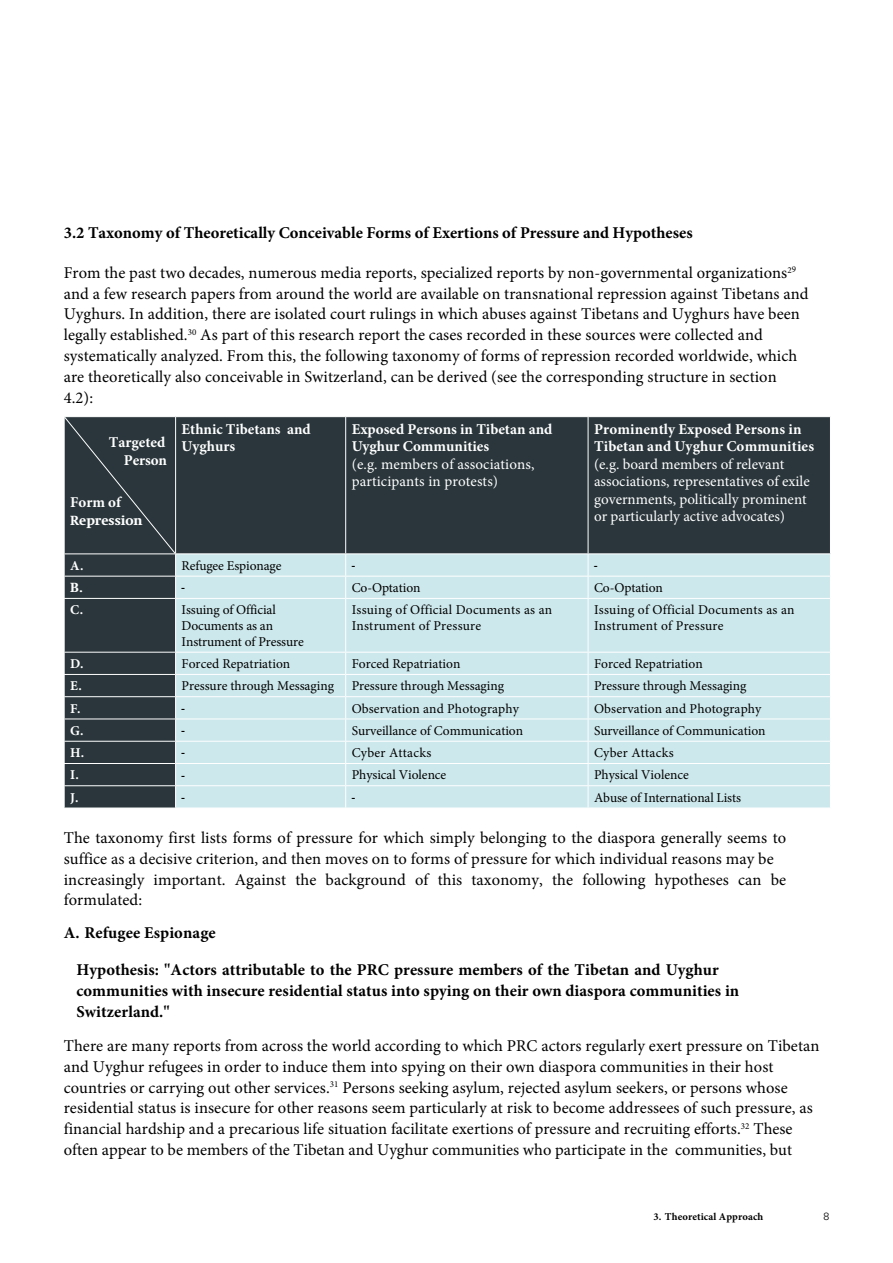
<style>
.page{position:relative;width:893px;height:1263px;background:#fff}
.page>*{position:absolute;margin:0;border:0;box-sizing:border-box;transform-origin:0 0}
.t1{font:16.5px/20.9px "Minion Pro";letter-spacing:.005em;color:#000}
.t2{font:700 16.5px/20.9px "Minion Pro";letter-spacing:.005em;color:#000}
.t3{font:15px/17.5px "Minion Pro";color:#fff}
.t4{font:700 15px/17.5px "Minion Pro";color:#fff}
.t5{font:13.5px/15.8px "Minion Pro";letter-spacing:-.005em;color:#000}
.t6{font:13.5px/15.8px "Minion Pro";letter-spacing:.015em;color:#000}
.t7{font:13.5px "Minion Pro";letter-spacing:.02em;color:#000}
.t8{font:700 13.5px "Minion Pro";color:#fff}
.t9{font:700 13.5px "Swift Neue LT Pro";color:#fff}
.t10{font:13.5px "Swift Neue LT Pro";color:#000}
.t11{font:700 10.5px "Minion Pro";letter-spacing:.01em;color:#000}
.t12{font:300 10.5px "Univers LT Std";color:#000}
</style>
<div class="page">
<div style="left:65px;top:417px;width:765px;height:391px;background:#2a363b"></div>
<div style="left:176px;top:554px;width:654px;height:254px;background:#cde8ec"></div>
<hr style="left:345px;top:417px;width:1px;height:136px;background:#fff">
<hr style="left:588px;top:417px;width:1px;height:136px;background:#fff">
<hr style="left:176px;top:553px;width:170px;height:1px;background:#fff">
<hr style="left:346px;top:553px;width:242px;height:1px;background:#fff">
<hr style="left:588px;top:553px;width:243px;height:1px;background:#fff">
<hr style="left:176px;top:576px;width:170px;height:1px;background:#fff">
<hr style="left:346px;top:576px;width:242px;height:1px;background:#fff">
<svg style="left:345px;top:554px;width:1px;height:44px"></svg>
<hr style="left:588px;top:576px;width:243px;height:1px;background:#fff">
<svg style="left:588px;top:554px;width:1px;height:44px"></svg>
<hr style="left:64px;top:598px;width:112px;height:1px;background:#fff">
<hr style="left:176px;top:598px;width:170px;height:1px;background:#fff">
<hr style="left:175px;top:599px;width:1px;height:53px;background:#fff">
<hr style="left:346px;top:598px;width:242px;height:1px;background:#fff">
<hr style="left:345px;top:599px;width:1px;height:53px;background:#fff">
<hr style="left:588px;top:598px;width:243px;height:1px;background:#fff">
<hr style="left:588px;top:599px;width:1px;height:53px;background:#fff">
<hr style="left:64px;top:652px;width:112px;height:1px;background:#fff">
<hr style="left:176px;top:652px;width:170px;height:1px;background:#fff">
<hr style="left:346px;top:652px;width:242px;height:1px;background:#fff">
<hr style="left:588px;top:652px;width:243px;height:1px;background:#fff">
<hr style="left:64px;top:674px;width:112px;height:1px;background:#fff">
<hr style="left:176px;top:674px;width:170px;height:1px;background:#fff">
<hr style="left:346px;top:674px;width:242px;height:1px;background:#fff">
<hr style="left:588px;top:674px;width:243px;height:1px;background:#fff">
<hr style="left:64px;top:696px;width:112px;height:1px;background:#fff">
<hr style="left:176px;top:696px;width:170px;height:1px;background:#fff">
<hr style="left:346px;top:696px;width:242px;height:1px;background:#fff">
<hr style="left:588px;top:696px;width:243px;height:1px;background:#fff">
<hr style="left:64px;top:719px;width:112px;height:1px;background:#fff">
<hr style="left:176px;top:719px;width:170px;height:1px;background:#fff">
<hr style="left:346px;top:719px;width:242px;height:1px;background:#fff">
<hr style="left:588px;top:719px;width:243px;height:1px;background:#fff">
<hr style="left:64px;top:741px;width:112px;height:1px;background:#fff">
<hr style="left:176px;top:741px;width:170px;height:1px;background:#fff">
<hr style="left:346px;top:741px;width:242px;height:1px;background:#fff">
<hr style="left:588px;top:741px;width:243px;height:1px;background:#fff">
<hr style="left:64px;top:763px;width:112px;height:1px;background:#fff">
<hr style="left:176px;top:763px;width:170px;height:1px;background:#fff">
<hr style="left:346px;top:763px;width:242px;height:1px;background:#fff">
<hr style="left:588px;top:763px;width:243px;height:1px;background:#fff">
<hr style="left:64px;top:785px;width:112px;height:1px;background:#fff">
<svg style="left:64px;top:652px;width:1px;height:156px"></svg>
<hr style="left:176px;top:785px;width:170px;height:1px;background:#fff">
<svg style="left:175px;top:652px;width:1px;height:156px"></svg>
<hr style="left:346px;top:785px;width:242px;height:1px;background:#fff">
<svg style="left:345px;top:652px;width:1px;height:156px"></svg>
<hr style="left:588px;top:785px;width:243px;height:1px;background:#fff">
<svg style="left:588px;top:652px;width:1px;height:156px"></svg>
<div style="left:64px;top:417px;width:112px;height:181px;background:#2a363b"></div>
<p class="t2" style="left:64px;top:222px;width:630px">3.2 Taxonomy of Theoretically Conceivable Forms of Exertions of Pressure and Hypotheses</p>
<p class="t1" style="left:64px;top:262px;width:746px">From the past two decades, numerous media reports, specialized reports by non-governmental organizations<sup>29 </sup>and a few research papers from around the world are available on transnational repression against Tibetans and Uyghurs. In addition, there are isolated court rulings in which abuses against Tibetans and Uyghurs have been legally established.<sup>30</sup> As part of this research report the cases recorded in these sources were collected and systematically analyzed. From this, the following taxonomy of forms of repression recorded worldwide, which are theoretically also conceivable in Switzerland, can be derived (see the corresponding structure in section 4.2):</p>
<p class="t4" style="left:109px;top:434px;width:60px;text-align:right">Targeted<br>Person</p>
<p class="t4" style="left:182px;top:420px;width:131px">Ethnic Tibetans and<br>Uyghurs</p>
<p class="t4" style="left:352px;top:420px;width:202px">Exposed Persons in Tibetan and<br>Uyghur Communities</p>
<p class="t3" style="left:352px;top:455px;width:184px">(e.g. members of associations, participants in protests)</p>
<p class="t4" style="left:594px;top:420px;width:222px">Prominently Exposed Persons in<br>Tibetan and Uyghur Communities</p>
<p class="t3" style="left:594px;top:455px;width:217px">(e.g. board members of relevant associations, representatives of exile governments, politically prominent or particularly active advocates)</p>
<p class="t9" style="left:70px;top:513px;width:74px">Repression</p>
<p class="t8" style="left:70px;top:556px;width:15px">A.</p>
<p class="t5" style="left:182px;top:558px;width:101px">Refugee Espionage</p>
<p class="t10" style="left:352px;top:557px;width:5px">-</p>
<p class="t10" style="left:594px;top:557px;width:5px">-</p>
<p class="t9" style="left:70px;top:580px;width:14px">B.</p>
<p class="t10" style="left:182px;top:580px;width:5px">-</p>
<p class="t5" style="left:352px;top:580px;width:70px">Co-Optation</p>
<p class="t5" style="left:594px;top:580px;width:70px">Co-Optation</p>
<p class="t8" style="left:70px;top:600px;width:14px">C.</p>
<p class="t5" style="left:182px;top:602px;width:124px">Issuing of Official<br>Documents as an<br>Instrument of Pressure</p>
<p class="t6" style="left:352px;top:602px;width:202px">Issuing of Official Documents as an<br>Instrument of Pressure</p>
<p class="t6" style="left:594px;top:602px;width:202px">Issuing of Official Documents as an<br>Instrument of Pressure</p>
<p class="t8" style="left:70px;top:654px;width:15px">D.</p>
<p class="t5" style="left:182px;top:656px;width:110px">Forced Repatriation</p>
<p class="t5" style="left:352px;top:656px;width:110px">Forced Repatriation</p>
<p class="t5" style="left:594px;top:656px;width:110px">Forced Repatriation</p>
<p class="t8" style="left:70px;top:676px;width:13px">E.</p>
<p class="t5" style="left:182px;top:678px;width:154px">Pressure through Messaging</p>
<p class="t5" style="left:352px;top:678px;width:154px">Pressure through Messaging</p>
<p class="t5" style="left:594px;top:678px;width:154px">Pressure through Messaging</p>
<p class="t8" style="left:70px;top:699px;width:12px">F.</p>
<p class="t10" style="left:182px;top:700px;width:5px">-</p>
<p class="t5" style="left:352px;top:700px;width:169px">Observation and Photography</p>
<p class="t5" style="left:594px;top:700px;width:169px">Observation and Photography</p>
<p class="t8" style="left:70px;top:721px;width:15px">G.</p>
<p class="t10" style="left:182px;top:723px;width:5px">-</p>
<p class="t5" style="left:352px;top:723px;width:173px">Surveillance of Communication</p>
<p class="t5" style="left:594px;top:723px;width:173px">Surveillance of Communication</p>
<p class="t8" style="left:70px;top:743px;width:16px">H.</p>
<p class="t10" style="left:182px;top:745px;width:5px">-</p>
<p class="t7" style="left:352px;top:744px;width:81px">Cyber Attacks</p>
<p class="t7" style="left:594px;top:744px;width:81px">Cyber Attacks</p>
<p class="t8" style="left:70px;top:765px;width:10px">I.</p>
<p class="t10" style="left:182px;top:767px;width:5px">-</p>
<p class="t5" style="left:352px;top:767px;width:96px">Physical Violence</p>
<p class="t5" style="left:594px;top:767px;width:96px">Physical Violence</p>
<p class="t8" style="left:70px;top:788px;width:10px">J.</p>
<p class="t10" style="left:182px;top:789px;width:5px">-</p>
<p class="t10" style="left:352px;top:789px;width:5px">-</p>
<p class="t5" style="left:594px;top:789px;width:148px">Abuse of International Lists</p>
<p class="t1" style="left:64px;top:827px;width:724px">The taxonomy first lists forms of pressure for which simply belonging to the diaspora generally seems to suffice as a decisive criterion, and then moves on to forms of pressure for which individual reasons may be increasingly important. Against the background of this taxonomy, the following hypotheses can be formulated:</p>
<p class="t2" style="left:64px;top:922px;width:154px">A. Refugee Espionage</p>
<p class="t2" style="left:77px;top:959px;width:664px">Hypothesis: "Actors attributable to the PRC pressure members of the Tibetan and Uyghur communities with insecure residential status into spying on their own diaspora communities in<br>Switzerland."</p>
<p class="t1" style="left:64px;top:1035px;width:757px">There are many reports from across the world according to which PRC actors regularly exert pressure on Tibetan and Uyghur refugees in order to induce them into spying on their own diaspora communities in their host countries or carrying out other services.<sup>31</sup> Persons seeking asylum, rejected asylum seekers, or persons whose residential status is insecure for other reasons seem particularly at risk to become addressees of such pressure, as financial hardship and a precarious life situation facilitate exertions of pressure and recruiting efforts.<sup>32</sup> These often appear to be members of the Tibetan and Uyghur communities who participate in the communities, but</p>
<p class="t11" style="left:654px;top:1209px;width:111px">3. Theoretical Approach</p>
<p class="t12" style="left:823px;top:1210px;width:7px">8</p>
</div>
